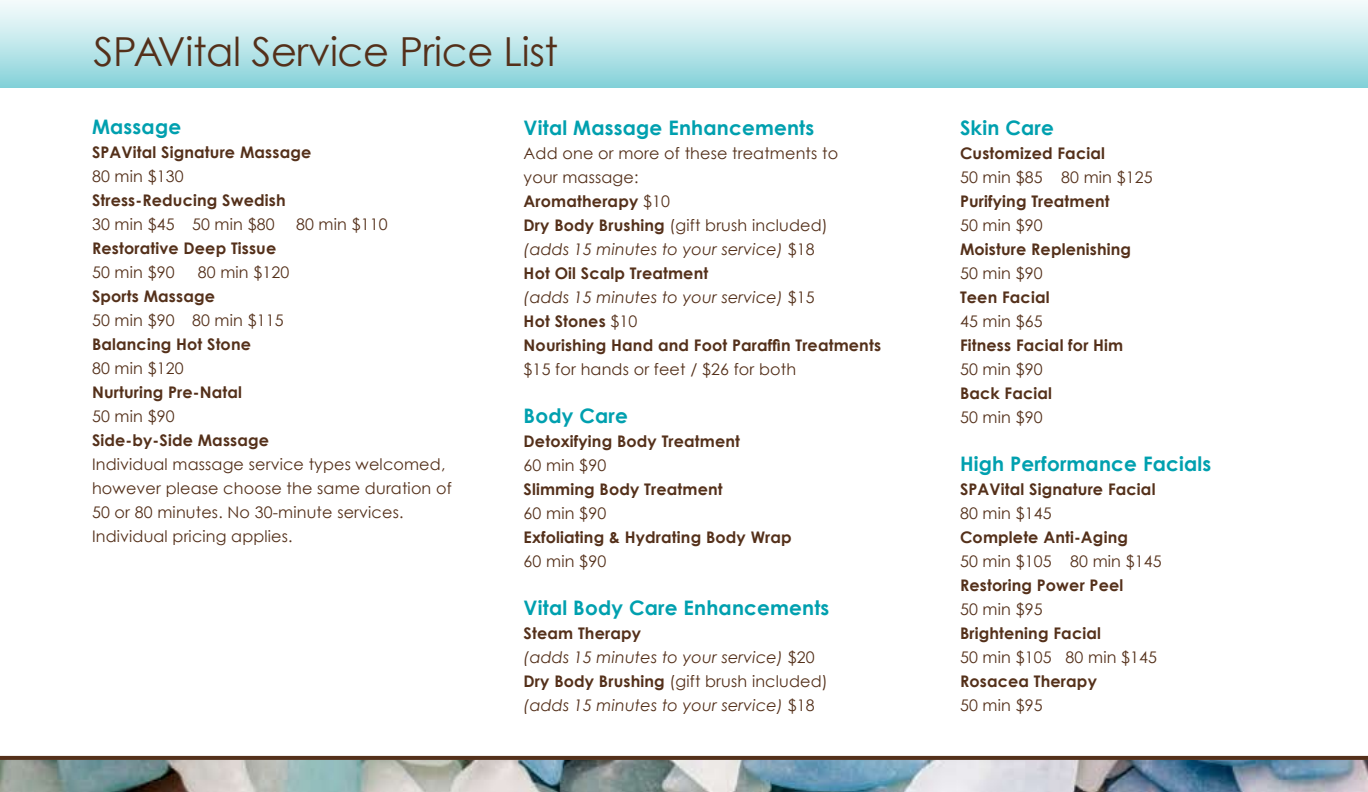
<style>
.page{position:relative;width:1368px;height:792px;background:#fff}
.page>*{position:absolute;margin:0;border:0;box-sizing:border-box;transform-origin:0 0}
.t1{font:40px "Century Gothic";letter-spacing:-.01em;color:#54301a}
.t2{font:700 20px "Century Gothic";letter-spacing:.01em;color:#00a0af}
.t3{font:700 16px/24px "Century Gothic";letter-spacing:.01em;color:#54301a}
.t4{font:16px/24px "Century Gothic";letter-spacing:.01em;color:#54301a}
.t5{font:italic 16px/24px "Century Gothic";letter-spacing:.01em;color:#54301a}
.s1{font-weight:400}
.s2{font-weight:400;font-style:italic}
.s3{font-weight:700;font-style:normal}
.s4{font-style:normal}
</style>
<div class="page">
<div style="left:0;top:0;width:1368px;height:88px;background:linear-gradient(to bottom,#fafdfd,#87d2d9)"></div>
<img style="left:0;top:760px;width:1368px;height:32px">
<hr style="left:7px;top:755px;width:1361px;height:4px;background:#eeebe9">
<svg style="left:0;top:756px;width:1368px;height:4px;fill:#54301a"></svg>
<h1 class="t1" style="left:94px;top:27px;width:466px">SPAVital Service Price List</h1>
<p class="t2" style="left:92px;top:115px;width:91px">Massage</p>
<p class="t3" style="left:92px;top:140px;width:221px">SPAVital Signature Massage</p>
<p class="t4" style="left:92px;top:164px;width:93px">80 min $130</p>
<p class="t3" style="left:92px;top:188px;width:195px">Stress-Reducing Swedish</p>
<p class="t4" style="left:92px;top:212px;width:184px">30 min $45 50 min $80</p>
<p class="t4" style="left:296px;top:212px;width:93px">80 min $110</p>
<p class="t3" style="left:92px;top:236px;width:186px">Restorative Deep Tissue</p>
<p class="t4" style="left:92px;top:260px;width:84px">50 min $90</p>
<p class="t4" style="left:198px;top:260px;width:93px">80 min $120</p>
<p class="t3" style="left:92px;top:284px;width:125px">Sports Massage</p>
<p class="t4" style="left:92px;top:308px;width:193px">50 min $90 80 min $115</p>
<p class="t3" style="left:92px;top:332px;width:161px">Balancing Hot Stone</p>
<p class="t4" style="left:92px;top:356px;width:93px">80 min $120</p>
<p class="t3" style="left:92px;top:380px;width:152px">Nurturing Pre-Natal</p>
<p class="t4" style="left:92px;top:404px;width:84px">50 min $90</p>
<p class="t3" style="left:92px;top:428px;width:179px">Side-by-Side Massage</p>
<p class="t4" style="left:92px;top:452px;width:361px">Individual massage service types welcomed, however please choose the same duration of 50 or 80 minutes. No 30-minute services.<br>Individual pricing applies.</p>
<p class="t2" style="left:524px;top:115px;width:292px">Vital Massage Enhancements</p>
<p class="t3" style="left:524px;top:141px;width:359px"><span class="s1">Add one or more of these treatments to<br>your massage:<br></span>Aromatherapy <span class="s1">$10<br></span>Dry Body Brushing <span class="s1">(gift brush included)<br></span><span class="s2">(adds 15 minutes to your service)</span> <span class="s1">$18<br></span>Hot Oil Scalp Treatment<br><span class="s2">(adds 15 minutes to your service)</span> <span class="s1">$15<br></span>Hot Stones <span class="s1">$10<br></span>Nourishing Hand and Foot Paraffin Treatments</p>
<p class="t4" style="left:524px;top:357px;width:274px">$15 for hands or feet / $26 for both</p>
<p class="t2" style="left:524px;top:403px;width:106px">Body Care</p>
<p class="t3" style="left:524px;top:429px;width:218px">Detoxifying Body Treatment</p>
<p class="t4" style="left:524px;top:453px;width:84px">60 min $90</p>
<p class="t3" style="left:524px;top:477px;width:201px">Slimming Body Treatment</p>
<p class="t4" style="left:524px;top:501px;width:84px">60 min $90</p>
<p class="t3" style="left:524px;top:525px;width:270px">Exfoliating &amp; Hydrating Body Wrap</p>
<p class="t4" style="left:524px;top:549px;width:84px">60 min $90</p>
<p class="t2" style="left:524px;top:595px;width:307px">Vital Body Care Enhancements</p>
<p class="t5" style="left:524px;top:621px;width:306px"><span class="s3">Steam Therapy<br></span>(adds 15 minutes to your service) <span class="s4">$20<br></span><span class="s3">Dry Body Brushing</span> <span class="s4">(gift brush included) </span>(adds 15 minutes to your service) <span class="s4">$18</span></p>
<p class="t2" style="left:960px;top:116px;width:95px">Skin Care</p>
<p class="t3" style="left:960px;top:141px;width:146px">Customized Facial</p>
<p class="t4" style="left:960px;top:165px;width:194px">50 min $85 80 min $125</p>
<p class="t3" style="left:960px;top:189px;width:151px">Purifying Treatment</p>
<p class="t4" style="left:960px;top:213px;width:84px">50 min $90</p>
<p class="t3" style="left:960px;top:237px;width:173px">Moisture Replenishing</p>
<p class="t4" style="left:960px;top:261px;width:84px">50 min $90</p>
<p class="t3" style="left:960px;top:285px;width:91px">Teen Facial</p>
<p class="t4" style="left:960px;top:309px;width:84px">45 min $65</p>
<p class="t3" style="left:960px;top:333px;width:165px">Fitness Facial for Him</p>
<p class="t4" style="left:960px;top:357px;width:84px">50 min $90</p>
<p class="t3" style="left:960px;top:381px;width:94px">Back Facial</p>
<p class="t4" style="left:960px;top:405px;width:84px">50 min $90</p>
<p class="t2" style="left:960px;top:452px;width:253px">High Performance Facials</p>
<p class="t3" style="left:960px;top:477px;width:197px">SPAVital Signature Facial</p>
<p class="t4" style="left:960px;top:501px;width:93px">80 min $145</p>
<p class="t3" style="left:960px;top:525px;width:169px">Complete Anti-Aging</p>
<p class="t4" style="left:960px;top:549px;width:203px">50 min $105 80 min $145</p>
<p class="t3" style="left:960px;top:573px;width:165px">Restoring Power Peel</p>
<p class="t4" style="left:960px;top:597px;width:84px">50 min $95</p>
<p class="t3" style="left:960px;top:621px;width:142px">Brightening Facial</p>
<p class="t4" style="left:960px;top:645px;width:199px">50 min $105 80 min $145</p>
<p class="t3" style="left:960px;top:669px;width:138px">Rosacea Therapy</p>
<p class="t4" style="left:960px;top:693px;width:84px">50 min $95</p>
</div>
